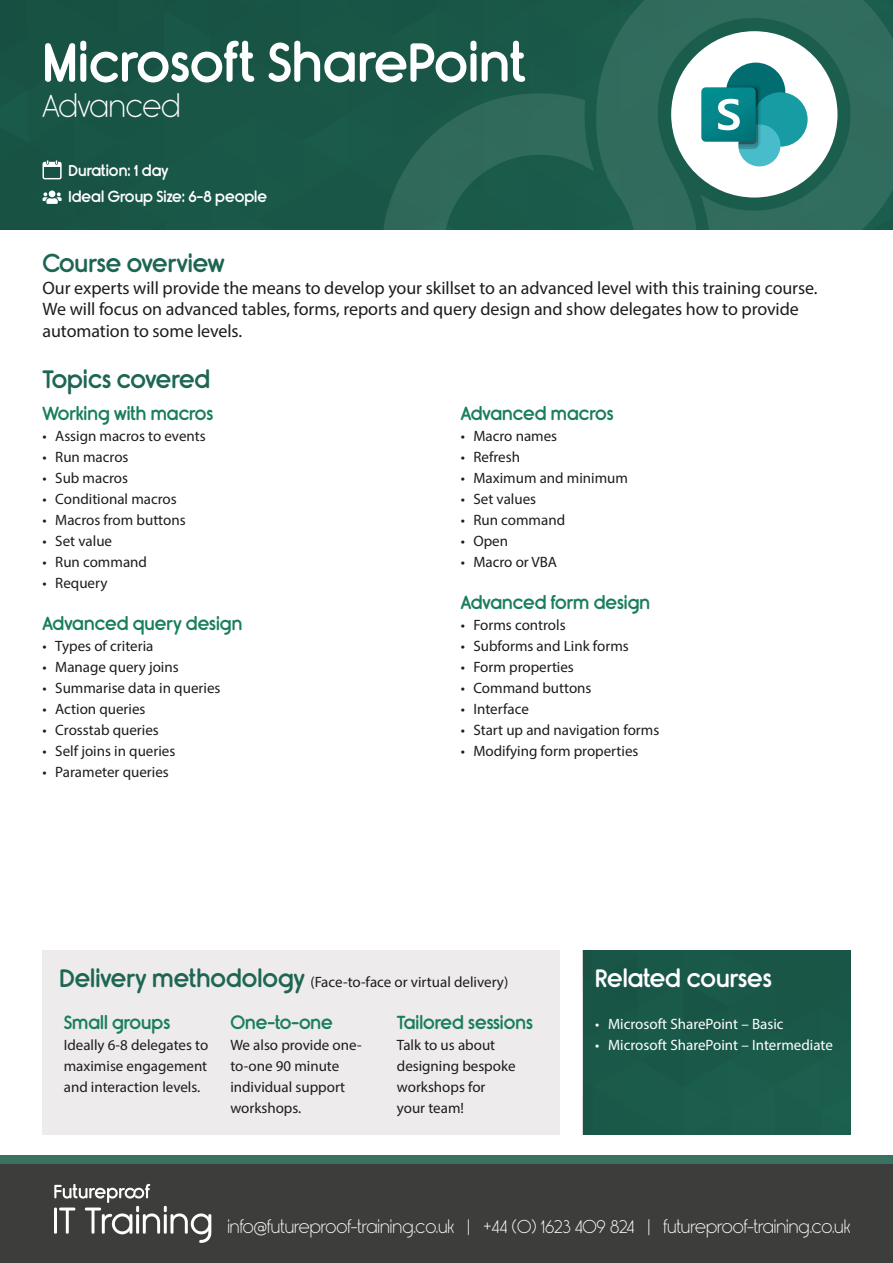
<style>
.page{position:relative;width:893px;height:1263px;background:#fff}
.page>*{position:absolute;margin:0;border:0;box-sizing:border-box;transform-origin:0 0}
.FP_Course_Title{font:52.5px "Rimouski Sb";color:#fff}
.FP_Course_Title_Leve{font:30px "Rimouski Lt";letter-spacing:-.005em;color:#fff}
.FP_Course_Subheader{font:24px "Rimouski Sb";color:#1e6654}
.FP_Course_Subheader-2{font:24px "Rimouski Sb";color:#fff}
.FP_Course_Overview_T{font:18px/21.6px "Myriad Pro";letter-spacing:-.005em;color:#1d1d1b}
.FP_Course_Subheader-3{font:18px "Rimouski Sb";color:#197e5d}
.t1{font:17.25px "Rimouski Lt";color:#fff}
.FP_Course_Body{font:15px/21px "Myriad Pro";color:#1d1d1b}
.t2{font:15px "Myriad Pro";color:#fff}
.FP_Course_Subheader-4{font:15px "Myriad Pro";color:#1d1d1b}
.FP_Course_Duration_S{font:15px "Rimouski Sb";color:#fff}
.s1{font-family:"Rimouski Sb";font-size:24px;color:#1e6654}
</style>
<div class="page">
<div style="left:0;top:1155px;width:893px;height:108px;background:#3a7160"></div>
<div style="left:0;top:1164px;width:893px;height:99px;background:#3d3d3c"></div>
<div style="left:583px;top:950px;width:267px;height:185px;background:#1a5949"></div>
<div style="left:43px;top:950px;width:517px;height:185px;background:#edebeb"></div>
<svg style="left:0;top:0;width:893px;height:230px;background:#2e695c"></svg>
<svg style="left:54px;top:1184px;width:157px;height:59px"></svg>
<p class="FP_Course_Title" style="left:43px;top:32px;width:485px">Microsoft SharePoint</p>
<p class="FP_Course_Title_Leve" style="left:43px;top:89px;width:140px">Advanced</p>
<p class="FP_Course_Duration_S" style="left:69px;top:162px;width:101px">Duration: 1 day</p>
<p class="FP_Course_Duration_S" style="left:69px;top:188px;width:200px">Ideal Group Size: 6-8 people</p>
<p class="FP_Course_Subheader" style="left:43px;top:249px;width:184px">Course overview</p>
<p class="FP_Course_Overview_T" style="left:43px;top:276px;width:776px">Our experts will provide the means to develop your skillset to an advanced level with this training course.<br>We will focus on advanced tables, forms, reports and query design and show delegates how to provide automation to some levels.</p>
<p class="FP_Course_Subheader" style="left:43px;top:365px;width:169px">Topics covered</p>
<p class="FP_Course_Subheader-3" style="left:43px;top:403px;width:172px">Working with macros</p>
<p class="FP_Course_Body" style="left:43px;top:425px;width:165px">• Assign macros to events</p>
<p class="FP_Course_Body" style="left:43px;top:446px;width:87px">• Run macros</p>
<p class="FP_Course_Body" style="left:43px;top:467px;width:87px">• Sub macros</p>
<p class="FP_Course_Body" style="left:43px;top:488px;width:136px">• Conditional macros</p>
<p class="FP_Course_Body" style="left:43px;top:509px;width:145px">• Macros from buttons</p>
<p class="FP_Course_Body" style="left:43px;top:530px;width:71px">• Set value</p>
<p class="FP_Course_Body" style="left:43px;top:551px;width:106px">• Run command</p>
<p class="FP_Course_Body" style="left:43px;top:572px;width:66px">• Requery</p>
<p class="FP_Course_Subheader-3" style="left:43px;top:613px;width:201px">Advanced query design</p>
<p class="FP_Course_Body" style="left:43px;top:635px;width:112px">• Types of criteria</p>
<p class="FP_Course_Body" style="left:43px;top:656px;width:138px">• Manage query joins</p>
<p class="FP_Course_Body" style="left:43px;top:677px;width:179px">• Summarise data in queries</p>
<p class="FP_Course_Body" style="left:43px;top:698px;width:105px">• Action queries</p>
<p class="FP_Course_Body" style="left:43px;top:719px;width:118px">• Crosstab queries</p>
<p class="FP_Course_Body" style="left:43px;top:740px;width:134px">• Self joins in queries</p>
<p class="FP_Course_Body" style="left:43px;top:761px;width:128px">• Parameter queries</p>
<p class="FP_Course_Subheader-3" style="left:461px;top:403px;width:154px">Advanced macros</p>
<p class="FP_Course_Body" style="left:461px;top:425px;width:98px">• Macro names</p>
<p class="FP_Course_Body" style="left:461px;top:446px;width:61px">• Refresh</p>
<p class="FP_Course_Body" style="left:461px;top:467px;width:169px">• Maximum and minimum</p>
<p class="FP_Course_Body" style="left:461px;top:488px;width:77px">• Set values</p>
<p class="FP_Course_Body" style="left:461px;top:509px;width:106px">• Run command</p>
<p class="FP_Course_Body" style="left:461px;top:530px;width:49px">• Open</p>
<p class="FP_Course_Body" style="left:461px;top:551px;width:98px">• Macro or VBA</p>
<p class="FP_Course_Subheader-3" style="left:461px;top:592px;width:191px">Advanced form design</p>
<p class="FP_Course_Body" style="left:461px;top:614px;width:106px">• Forms controls</p>
<p class="FP_Course_Body" style="left:461px;top:635px;width:170px">• Subforms and Link forms</p>
<p class="FP_Course_Body" style="left:461px;top:656px;width:115px">• Form properties</p>
<p class="FP_Course_Body" style="left:461px;top:677px;width:132px">• Command buttons</p>
<p class="FP_Course_Body" style="left:461px;top:698px;width:70px">• Interface</p>
<p class="FP_Course_Body" style="left:461px;top:719px;width:200px">• Start up and navigation forms</p>
<p class="FP_Course_Body" style="left:461px;top:740px;width:179px">• Modifying form properties</p>
<p class="FP_Course_Subheader-4" style="left:60px;top:973px;width:450px"><span class="s1">Delivery methodology</span> (Face-to-face or virtual delivery)</p>
<p class="FP_Course_Subheader-3" style="left:64px;top:1012px;width:108px">Small groups</p>
<p class="FP_Course_Body" style="left:64px;top:1034px;width:146px;text-align:justify">Ideally 6-8 delegates to maximise engagement and interaction levels.</p>
<p class="FP_Course_Subheader-3" style="left:230px;top:1012px;width:104px">One-to-one</p>
<p class="FP_Course_Body" style="left:230px;top:1034px;width:133px">We also provide one&shy;to-one 90 minute individual support workshops.</p>
<p class="FP_Course_Subheader-3" style="left:397px;top:1012px;width:137px">Tailored sessions</p>
<p class="FP_Course_Body" style="left:397px;top:1034px;width:120px">Talk to us about designing bespoke workshops for your team!</p>
<p class="FP_Course_Subheader-2" style="left:595px;top:964px;width:178px">Related courses</p>
<p class="t2" style="left:595px;top:1015px;width:190px">• Microsoft SharePoint – Basic</p>
<p class="t2" style="left:595px;top:1036px;width:239px">• Microsoft SharePoint – Intermediate</p>
<p class="t1" style="left:227px;top:1216px;width:624px">info@futureproof-training.co.uk | +44 (0) 1623 409 824 | futureproof-training.co.uk</p>
</div>
